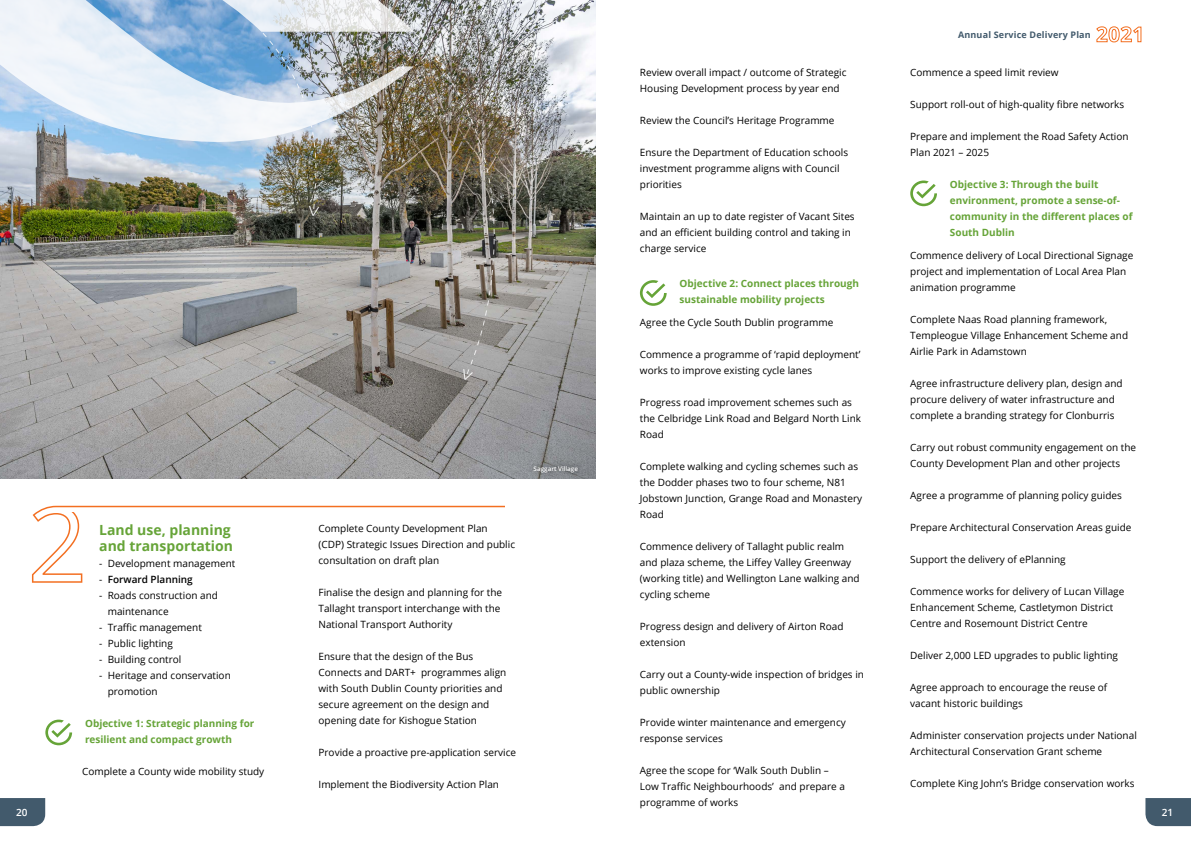
<style>
.page{position:relative;width:1191px;height:842px;background:#fff}
.page>*{position:absolute;margin:0;border:0;box-sizing:border-box;transform-origin:0 0}
.t1{font:700 14px/16px "Open Sans";color:#66a438}
.t2{font:10px/16px "Open Sans";color:#000}
.t3{font:700 10px/16px "Open Sans";color:#66a438}
.t4{font:600 10px "Open Sans";color:#000}
.t5{font:600 10px "Open Sans";color:#fff}
.t6{font:700 9px "Open Sans";letter-spacing:.02em;color:#425a6c}
.t7{font:600 6.3px "Open Sans";color:#fff}
.s1{font-weight:400}
</style>
<div class="page">
<img style="left:0;top:0;width:595px;height:478px">
<div style="left:528px;top:460px;width:56px;height:18px;background:#000;opacity:.75"></div>
<img style="left:0;top:0;width:519px;height:380px">
<svg style="left:32px;top:506px;width:473px;height:77px"></svg>
<svg style="left:45px;top:720px;width:27px;height:25px"></svg>
<svg style="left:640px;top:280px;width:26px;height:26px"></svg>
<svg style="left:910px;top:181px;width:27px;height:25px"></svg>
<svg style="left:0;top:798px;width:45px;height:28px"></svg>
<svg style="left:1145px;top:798px;width:46px;height:28px"></svg>
<svg style="left:1096px;top:26px;width:45px;height:17px"></svg>
<p class="t6" style="left:958px;top:28px;width:134px">Annual Service Delivery Plan</p>
<p class="t2" style="left:640px;top:64px;width:208px">Review overall impact / outcome of Strategic<br>Housing Development process by year end</p>
<p class="t2" style="left:640px;top:112px;width:196px">Review the Council’s Heritage Programme</p>
<p class="t2" style="left:640px;top:144px;width:210px">Ensure the Department of Education schools investment programme aligns with Council priorities</p>
<p class="t2" style="left:640px;top:208px;width:216px">Maintain an up to date register of Vacant Sites and an efficient building control and taking in charge service</p>
<p class="t3" style="left:679px;top:275px;width:181px">Objective 2: Connect places through sustainable mobility projects</p>
<p class="t2" style="left:640px;top:314px;width:195px">Agree the Cycle South Dublin programme</p>
<p class="t2" style="left:640px;top:346px;width:222px">Commence a programme of ‘rapid deployment’ works to improve existing cycle lanes</p>
<p class="t2" style="left:640px;top:394px;width:223px">Progress road improvement schemes such as the Celbridge Link Road and Belgard North Link<br>Road</p>
<p class="t2" style="left:640px;top:458px;width:224px">Complete walking and cycling schemes such as the Dodder phases two to four scheme, N81<br>Jobstown Junction, Grange Road and Monastery Road</p>
<p class="t2" style="left:640px;top:538px;width:221px">Commence delivery of Tallaght public realm and plaza scheme, the Liffey Valley Greenway (working title) and Wellington Lane walking and cycling scheme</p>
<p class="t2" style="left:640px;top:618px;width:205px">Progress design and delivery of Airton Road extension</p>
<p class="t2" style="left:640px;top:666px;width:226px">Carry out a County-wide inspection of bridges in public ownership</p>
<p class="t2" style="left:640px;top:714px;width:207px">Provide winter maintenance and emergency response services</p>
<p class="t2" style="left:640px;top:762px;width:206px">Agree the scope for ‘Walk South Dublin –<br>Low Traffic Neighbourhoods’ and prepare a programme of works</p>
<p class="t2" style="left:910px;top:64px;width:150px">Commence a speed limit review</p>
<p class="t2" style="left:910px;top:96px;width:215px">Support roll-out of high-quality fibre networks</p>
<p class="t2" style="left:910px;top:128px;width:220px">Prepare and implement the Road Safety Action<br>Plan 2021 – 2025</p>
<p class="t3" style="left:950px;top:176px;width:184px">Objective 3: Through the built environment, promote a sense-of&shy;community in the different places of<br>South Dublin</p>
<p class="t2" style="left:910px;top:247px;width:225px">Commence delivery of Local Directional Signage project and implementation of Local Area Plan animation programme</p>
<p class="t2" style="left:910px;top:311px;width:219px">Complete Naas Road planning framework,<br>Templeogue Village Enhancement Scheme and<br>Airlie Park in Adamstown</p>
<p class="t2" style="left:910px;top:375px;width:214px">Agree infrastructure delivery plan, design and procure delivery of water infrastructure and complete a branding strategy for Clonburris</p>
<p class="t2" style="left:910px;top:439px;width:227px">Carry out robust community engagement on the<br>County Development Plan and other projects</p>
<p class="t2" style="left:910px;top:487px;width:213px">Agree a programme of planning policy guides</p>
<p class="t2" style="left:910px;top:519px;width:223px">Prepare Architectural Conservation Areas guide</p>
<p class="t2" style="left:910px;top:551px;width:157px">Support the delivery of ePlanning</p>
<p class="t2" style="left:910px;top:583px;width:216px">Commence works for delivery of Lucan Village<br>Enhancement Scheme, Castletymon District<br>Centre and Rosemount District Centre</p>
<p class="t2" style="left:910px;top:647px;width:209px">Deliver 2,000 LED upgrades to public lighting</p>
<p class="t2" style="left:910px;top:679px;width:199px">Agree approach to encourage the reuse of vacant historic buildings</p>
<p class="t2" style="left:910px;top:727px;width:228px">Administer conservation projects under National<br>Architectural Conservation Grant scheme</p>
<p class="t2" style="left:910px;top:775px;width:226px">Complete King John’s Bridge conservation works</p>
<p class="t7" style="left:533px;top:464px;width:46px">Saggart Village</p>
<p class="t2" style="left:318px;top:520px;width:198px">Complete County Development Plan (CDP) Strategic Issues Direction and public consultation on draft plan</p>
<p class="t2" style="left:318px;top:584px;width:185px">Finalise the design and planning for the<br>Tallaght transport interchange with the<br>National Transport Authority</p>
<p class="t2" style="left:318px;top:648px;width:189px">Ensure that the design of the Bus Connects and DART+ programmes align with South Dublin County priorities and secure agreement on the design and opening date for Kishogue Station</p>
<p class="t2" style="left:318px;top:744px;width:199px">Provide a proactive pre-application service</p>
<p class="t2" style="left:318px;top:776px;width:182px">Implement the Biodiversity Action Plan</p>
<h1 class="t1" style="left:99px;top:522px;width:135px">Land use, planning and transportation</h1>
<p class="t2" style="left:99px;top:555px;width:138px">- Development management</p>
<p class="t4" style="left:99px;top:573px;width:95px"><span class="s1">-</span> Forward Planning</p>
<p class="t2" style="left:108px;top:587px;width:112px;text-indent:-8px">- Roads construction and maintenance</p>
<p class="t2" style="left:99px;top:619px;width:104px">- Traffic management</p>
<p class="t2" style="left:99px;top:635px;width:75px">- Public lighting</p>
<p class="t2" style="left:99px;top:651px;width:84px">- Building control</p>
<p class="t2" style="left:108px;top:667px;width:125px;text-indent:-8px">- Heritage and conservation promotion</p>
<p class="t3" style="left:85px;top:715px;width:171px">Objective 1: Strategic planning for resilient and compact growth</p>
<p class="t2" style="left:82px;top:763px;width:184px">Complete a County wide mobility study</p>
<p class="t5" style="left:16px;top:805px;width:13px">20</p>
<p class="t5" style="left:1161px;top:805px;width:13px">21</p>
</div>
